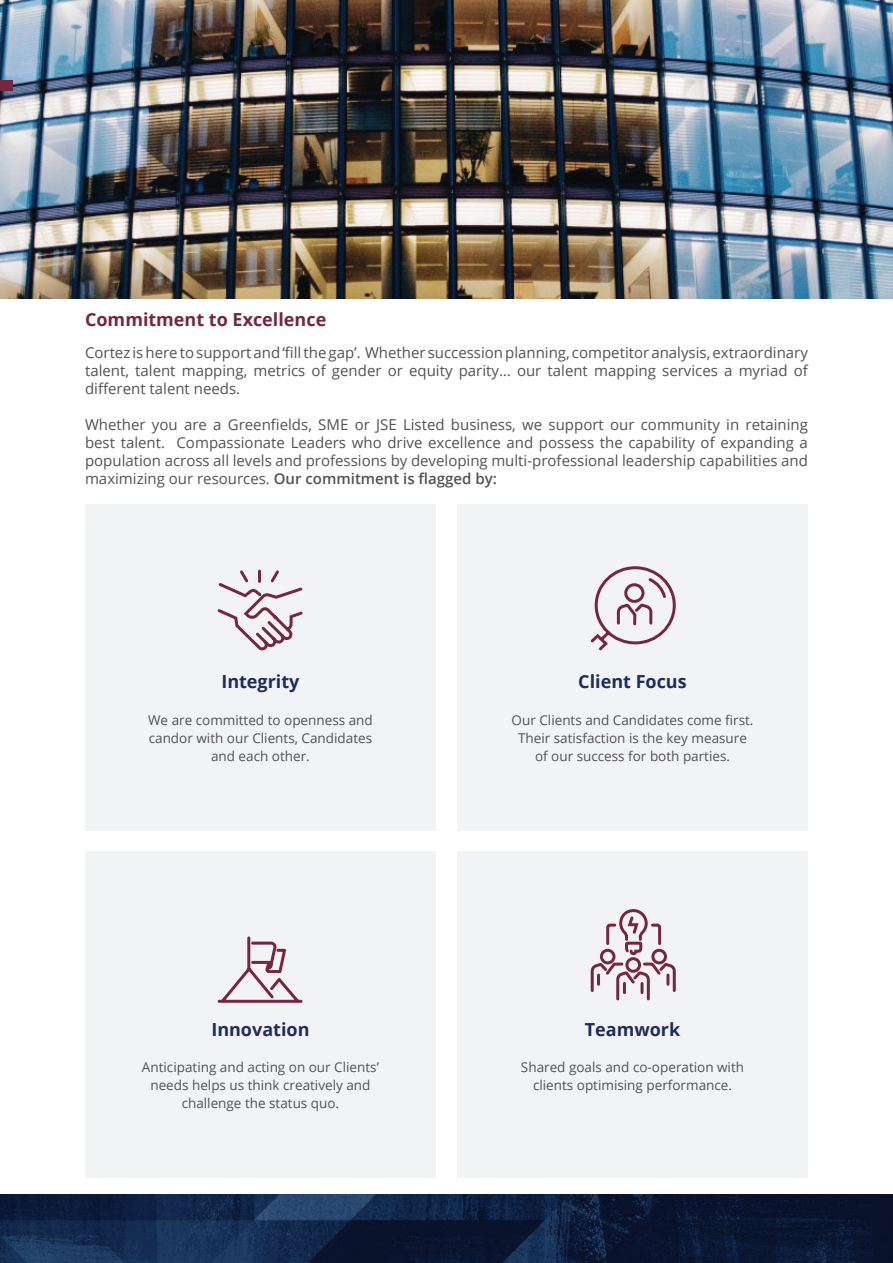
<style>
.page{position:relative;width:893px;height:1263px;background:#fff}
.page>*{position:absolute;margin:0;border:0;box-sizing:border-box;transform-origin:0 0}
.t1{font:700 18px "Open Sans";color:#1d2d5c}
.t2{font:700 18px "Open Sans";color:#76263e}
.t3{font:15px/18px "Open Sans";color:#545154;text-align:justify}
.t4{font:13.5px/18px "Open Sans";color:#545154;text-align:center}
.s1{font-weight:600}
</style>
<div class="page">
<div style="left:457px;top:852px;width:351px;height:326px;background:#f2f3f4"></div>
<div style="left:85px;top:852px;width:351px;height:326px;background:#f2f3f4"></div>
<div style="left:457px;top:505px;width:351px;height:326px;background:#f2f3f4"></div>
<div style="left:85px;top:505px;width:351px;height:326px;background:#f2f3f4"></div>
<img style="left:0;top:0;width:893px;height:298px">
<svg style="left:590px;top:566px;width:86px;height:85px"></svg>
<svg style="left:217px;top:569px;width:86px;height:82px"></svg>
<svg style="left:217px;top:936px;width:86px;height:67px"></svg>
<svg style="left:590px;top:909px;width:86px;height:92px"></svg>
<img style="left:0;top:1195px;width:893px;height:68px">
<div style="left:0;top:80px;width:13px;height:10px;background:#77263f"></div>
<p class="t2" style="left:85px;top:307px;width:243px">Commitment to Excellence</p>
<p class="t3" style="left:85px;top:343px;width:724px">Cortez is here to support and ‘fill the gap’. Whether succession planning, competitor analysis, extraordinary talent, talent mapping, metrics of gender or equity parity… our talent mapping services a myriad of different talent needs.</p>
<p class="t3" style="left:85px;top:415px;width:724px">Whether you are a Greenfields, SME or JSE Listed business, we support our community in retaining best talent. Compassionate Leaders who drive excellence and possess the capability of expanding a population across all levels and professions by developing multi-professional leadership capabilities and maximizing our resources. <span class="s1">Our commitment is flagged by:</span></p>
<p class="t1" style="left:221px;top:669px;width:80px">Integrity</p>
<p class="t1" style="left:578px;top:669px;width:110px">Client Focus</p>
<p class="t4" style="left:148px;top:710px;width:226px">We are committed to openness and candor with our Clients, Candidates and each other.</p>
<p class="t4" style="left:512px;top:710px;width:243px">Our Clients and Candidates come first.<br>Their satisfaction is the key measure of our success for both parties.</p>
<p class="t1" style="left:211px;top:1016px;width:100px">Innovation</p>
<p class="t1" style="left:585px;top:1016px;width:97px">Teamwork</p>
<p class="t4" style="left:142px;top:1058px;width:239px">Anticipating and acting on our Clients’ needs helps us think creatively and challenge the status quo.</p>
<p class="t4" style="left:521px;top:1058px;width:225px">Shared goals and co-operation with clients optimising performance.</p>
</div>
